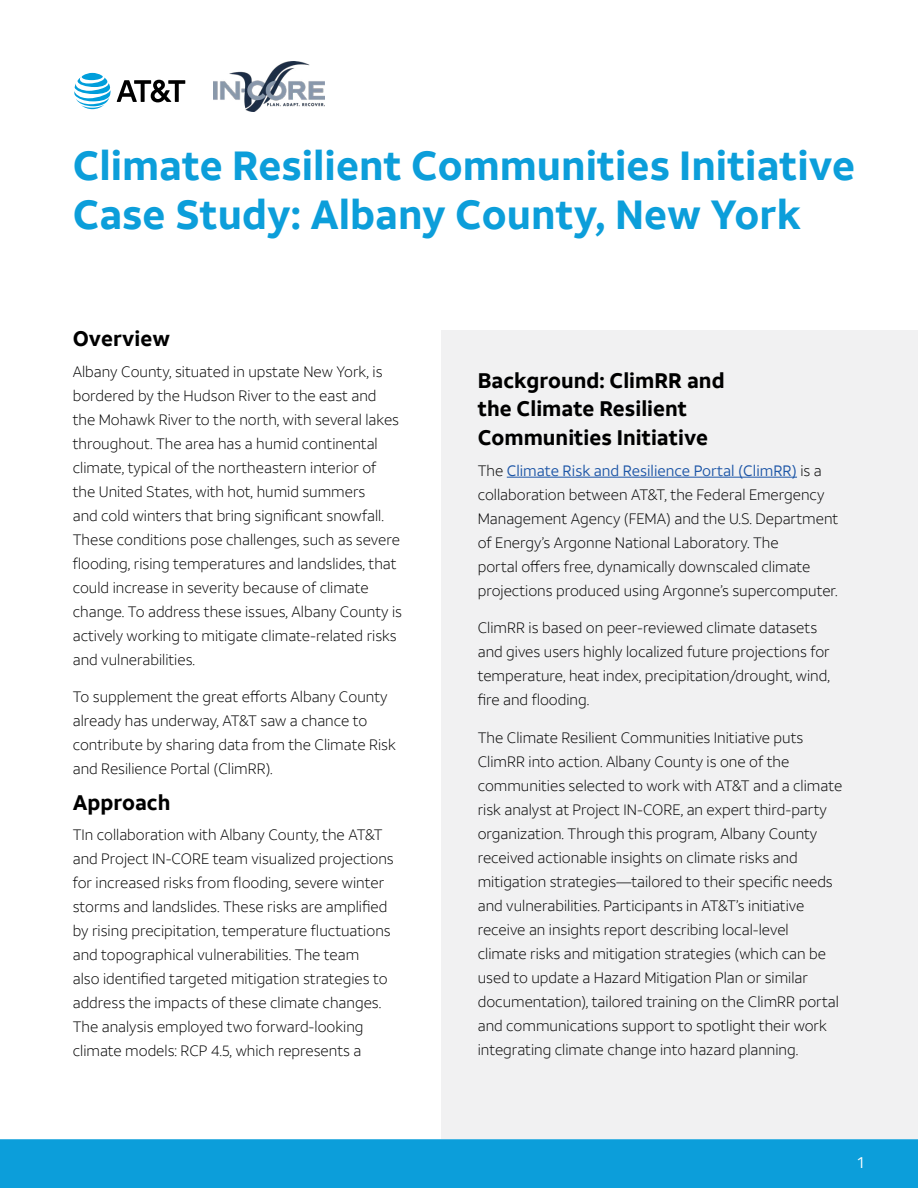
<style>
.page{position:relative;width:918px;height:1188px;background:#fff}
.page>*{position:absolute;margin:0;border:0;box-sizing:border-box;transform-origin:0 0}
.HEADER_1{font:700 40.5px/48.6px "ATT Aleck Sans";color:#0c9eda}
.HEADER_2{font:700 21px/28.5px "ATT Aleck Sans";color:#000}
.t1{font:15.75px "ATT Aleck Sans";color:#fff}
.Body_Ody_Ody{font:300 15px/24px "ATT Aleck Sans";color:#000}
.s1{font-weight:400;color:#1d56a7}
</style>
<div class="page">
<div style="left:0;top:1138px;width:918px;height:50px;background:#0c9eda"></div>
<div style="left:441px;top:330px;width:477px;height:808px;background:#f1f1f2"></div>
<hr style="left:507px;top:477px;width:290px;height:1px;background:#1d56a7">
<svg style="left:117px;top:80px;width:68px;height:22px"></svg>
<svg style="left:74px;top:73px;width:37px;height:36px"></svg>
<img style="left:213px;top:62px;width:112px;height:49px">
<p class="HEADER_1" style="left:73px;top:142px;width:784px">Climate Resilient Communities Initiative<br>Case Study: Albany County, New York</p>
<p class="HEADER_2" style="left:73px;top:325px;width:99px">Overview</p>
<p class="Body_Ody_Ody" style="left:73px;top:360px;width:331px">Albany County, situated in upstate New York, is bordered by the Hudson River to the east and the Mohawk River to the north, with several lakes throughout. The area has a humid continental climate, typical of the northeastern interior of the United States, with hot, humid summers<br>and cold winters that bring significant snowfall.<br>These conditions pose challenges, such as severe flooding, rising temperatures and landslides, that could increase in severity because of climate change. To address these issues, Albany County is actively working to mitigate climate-related risks and vulnerabilities.</p>
<p class="Body_Ody_Ody" style="left:73px;top:685px;width:325px">To supplement the great efforts Albany County already has underway, AT&amp;T saw a chance to contribute by sharing data from the Climate Risk and Resilience Portal (ClimRR).</p>
<p class="HEADER_2" style="left:73px;top:788px;width:99px">Approach</p>
<p class="Body_Ody_Ody" style="left:73px;top:823px;width:323px">TIn collaboration with Albany County, the AT&amp;T and Project IN-CORE team visualized projections for increased risks from flooding, severe winter storms and landslides. These risks are amplified by rising precipitation, temperature fluctuations and topographical vulnerabilities. The team<br>also identified targeted mitigation strategies to address the impacts of these climate changes.<br>The analysis employed two forward-looking climate models: RCP 4.5, which represents a</p>
<p class="HEADER_2" style="left:478px;top:366px;width:248px">Background: ClimRR and the Climate Resilient<br>Communities Initiative</p>
<p class="Body_Ody_Ody" style="left:478px;top:458px;width:362px">The <span class="s1">Climate Risk and Resilience Portal (ClimRR)</span> is a collaboration between AT&amp;T, the Federal Emergency Management Agency (FEMA) and the U.S. Department of Energy’s Argonne National Laboratory. The<br>portal offers free, dynamically downscaled climate projections produced using Argonne’s supercomputer.</p>
<p class="Body_Ody_Ody" style="left:478px;top:616px;width:354px">ClimRR is based on peer-reviewed climate datasets and gives users highly localized future projections for temperature, heat index, precipitation/drought, wind, fire and flooding.</p>
<p class="Body_Ody_Ody" style="left:478px;top:725px;width:366px">The Climate Resilient Communities Initiative puts ClimRR into action. Albany County is one of the communities selected to work with AT&amp;T and a climate risk analyst at Project IN-CORE, an expert third-party organization. Through this program, Albany County received actionable insights on climate risks and mitigation strategies—tailored to their specific needs and vulnerabilities. Participants in AT&amp;T’s initiative receive an insights report describing local-level<br>climate risks and mitigation strategies (which can be used to update a Hazard Mitigation Plan or similar documentation), tailored training on the ClimRR portal and communications support to spotlight their work integrating climate change into hazard planning.</p>
<p class="t1" style="left:857px;top:1153px;width:8px">1</p>
</div>
